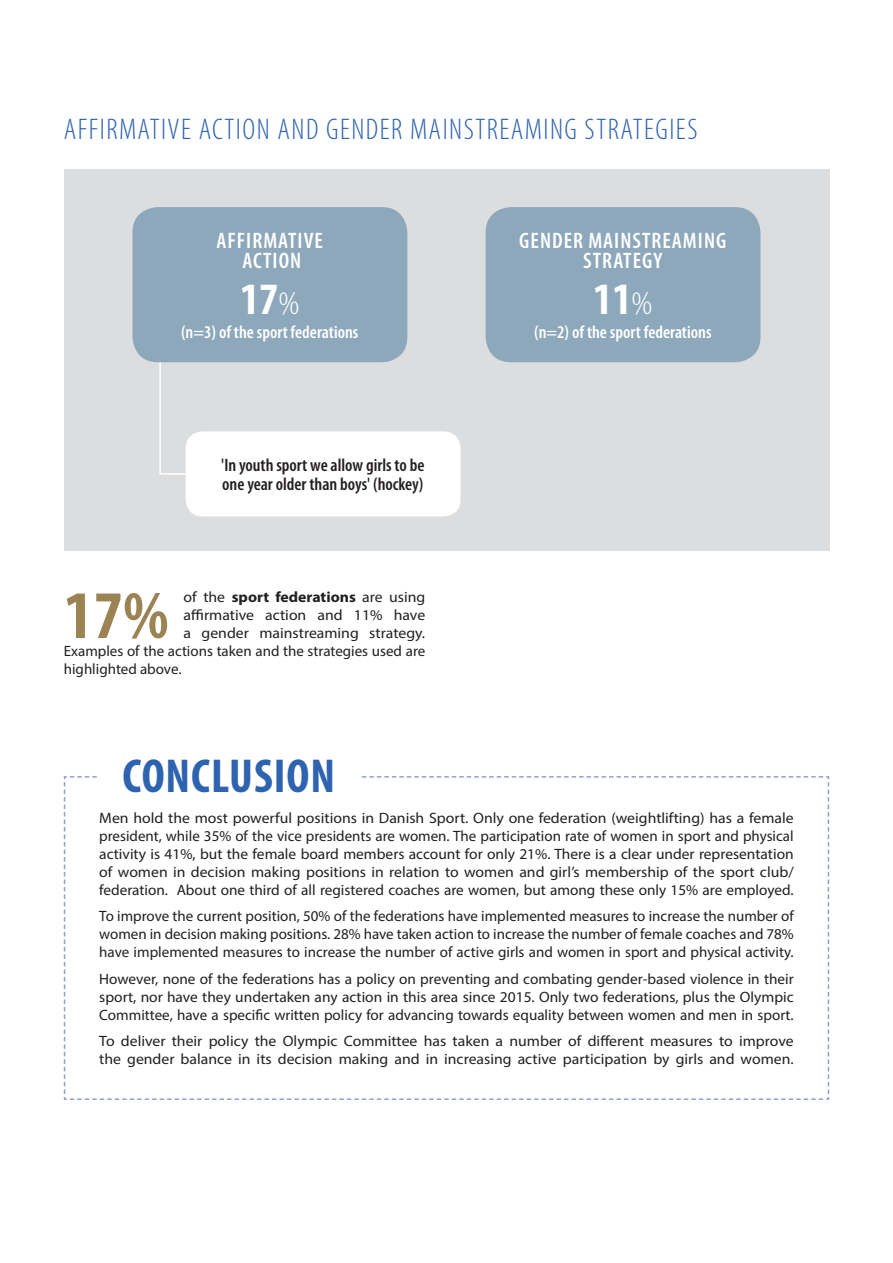
<style>
.page{position:relative;width:893px;height:1263px;background:#fff}
.page>*{position:absolute;margin:0;border:0;box-sizing:border-box;transform-origin:0 0}
.t1{font:700 condensed 68.4px "Myriad Pro";color:#9b8354}
.t2{font:700 condensed 47.85px "Myriad Pro";letter-spacing:.02em;color:#2d63af}
.t3{font:700 condensed 45px "Myriad Pro";color:#fff}
.t4{font:300 condensed 30px "Myriad Pro";letter-spacing:.05em;color:#2d63af}
.t5{font:600 condensed 22.5px/19.5px "Myriad Pro";letter-spacing:.045em;color:#fff;text-align:center}
.t6{font:600 condensed 18px/19.5px "Myriad Pro";color:#231f20}
.t7{font:600 condensed 18px "Myriad Pro";color:#fff}
.t8{font:15px/18px "Myriad Pro";color:#231f20;text-align:justify;scale:1.05 1}
.t9{font:15px/18px "Myriad Pro";color:#231f20;text-align:justify}
.t10{font:700 15px "Myriad Pro";color:#231f20;scale:1.05 1}
.s1{font-weight:300;font-size:33px}
.s2{font-weight:400}
</style>
<div class="page">
<div style="left:64px;top:169px;width:765px;height:382px;background:#dcdddf"></div>
<svg style="left:63px;top:776px;width:767px;height:324px"></svg>
<div style="left:132px;top:207px;width:275px;height:155px;background:#8da8bb;border-radius:26px"></div>
<div style="left:486px;top:207px;width:274px;height:155px;background:#8da8bb;border-radius:26px"></div>
<div style="left:186px;top:431px;width:274px;height:85px;background:#fff;border-radius:17px"></div>
<svg style="left:159px;top:362px;width:28px;height:113px"></svg>
<div style="left:99px;top:733px;width:259px;height:63px;background:#fff"></div>
<h3 class="t4" style="left:64px;top:112px;width:635px">AFFIRMATIVE ACTION AND GENDER MAINSTREAMING STRATEGIES</h3>
<h3 class="t5" style="left:216px;top:231px;width:108px">AFFIRMATIVE<br>ACTION</h3>
<h3 class="t3" style="left:240px;top:271px;width:61px">17<span class="s1">%</span></h3>
<p class="t7" style="left:181px;top:321px;width:179px">(n=3) of the sport federations</p>
<p class="t6" style="left:221px;top:455px;width:205px">'In youth sport we allow girls to be one year older than boys' (hockey)</p>
<h1 class="t1" style="left:64px;top:572px;width:106px">17%</h1>
<p class="t10" style="left:184px;top:587px;width:232px"><span class="s2">of the</span> sport federations <span class="s2">are using</span></p>
<p class="t8" style="left:184px;top:606px;width:232px">affirmative action and 11% have</p>
<p class="t8" style="left:184px;top:624px;width:232px">a gender mainstreaming strategy.</p>
<p class="t9" style="left:64px;top:642px;width:363px">Examples of the actions taken and the strategies used are</p>
<p class="t9" style="left:64px;top:660px;width:119px">highlighted above.</p>
<h2 class="t2" style="left:122px;top:746px;width:214px">CONCLUSION</h2>
<h3 class="t5" style="left:519px;top:231px;width:209px">GENDER MAINSTREAMING<br>STRATEGY</h3>
<h3 class="t3" style="left:593px;top:271px;width:61px">11<span class="s1">%</span></h3>
<p class="t7" style="left:534px;top:321px;width:179px">(n=2) of the sport federations</p>
<p class="t8" style="left:99px;top:808px;width:663px">Men hold the most powerful positions in Danish Sport. Only one federation (weightlifting) has a female president, while 35% of the vice presidents are women. The participation rate of women in sport and physical activity is 41%, but the female board members account for only 21%. There is a clear under representation of women in decision making positions in relation to women and girl’s membership of the sport club/ federation. About one third of all registered coaches are women, but among these only 15% are employed.</p>
<p class="t9" style="left:99px;top:907px;width:696px">To improve the current position, 50% of the federations have implemented measures to increase the number of women in decision making positions. 28% have taken action to increase the number of female coaches and 78% have implemented measures to increase the number of active girls and women in sport and physical activity.</p>
<p class="t9" style="left:99px;top:969px;width:696px">However, none of the federations has a policy on preventing and combating gender-based violence in their sport, nor have they undertaken any action in this area since 2015. Only two federations, plus the Olympic Committee, have a specific written policy for advancing towards equality between women and men in sport.</p>
<p class="t8" style="left:99px;top:1032px;width:663px">To deliver their policy the Olympic Committee has taken a number of different measures to improve the gender balance in its decision making and in increasing active participation by girls and women.</p>
</div>
